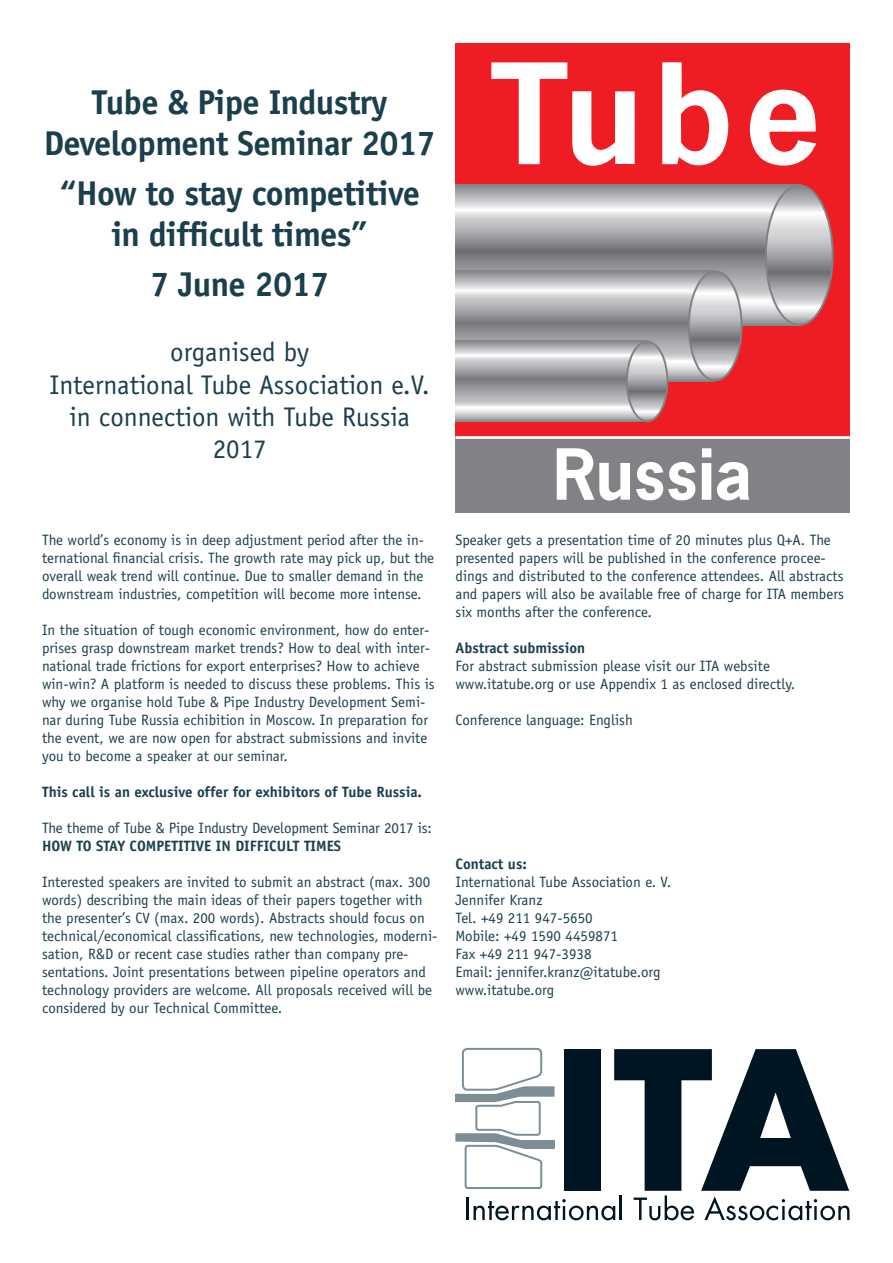
<style>
.page{position:relative;width:893px;height:1263px;background:#fff}
.page>*{position:absolute;margin:0;border:0;box-sizing:border-box;transform-origin:0 0}
.t1{font:700 34.5px/41.4px "Officina Sans";letter-spacing:-.02em;color:#1b3f4d;text-align:center}
.t2{font:27px/32.4px "Officina Sans";color:#1b3f4d;text-align:center}
.t3{font:15px/18px "Officina Sans";color:#1b3f4d}
.t4{font:700 15px "Officina Sans";color:#1b3f4d}
</style>
<div class="page">
<div style="left:455px;top:43px;width:395px;height:394px;background:#ee1d23"></div>
<svg style="left:455px;top:184px;width:340px;height:142px"></svg>
<svg style="left:766px;top:185px;width:67px;height:140px"></svg>
<div style="left:765px;top:184px;width:69px;height:142px;border:2px solid #808285;border-radius:50%"></div>
<svg style="left:455px;top:271px;width:256px;height:110px"></svg>
<svg style="left:689px;top:271px;width:52px;height:109px"></svg>
<div style="left:688px;top:270px;width:54px;height:111px;border:2px solid #808285;border-radius:50%"></div>
<svg style="left:455px;top:341px;width:189px;height:81px"></svg>
<svg style="left:627px;top:342px;width:40px;height:79px"></svg>
<div style="left:626px;top:341px;width:42px;height:81px;border:2px solid #808285;border-radius:50%"></div>
<div style="left:455px;top:437px;width:395px;height:76px;background:#808285"></div>
<svg style="left:750px;top:90px;width:66px;height:76px"></svg>
<svg style="left:491px;top:62px;width:144px;height:104px"></svg>
<svg style="left:662px;top:62px;width:66px;height:103px"></svg>
<svg style="left:557px;top:448px;width:73px;height:52px"></svg>
<svg style="left:636px;top:462px;width:60px;height:38px"></svg>
<svg style="left:702px;top:448px;width:9px;height:52px"></svg>
<svg style="left:717px;top:462px;width:32px;height:38px"></svg>
<hr style="left:455px;top:436px;width:395px;height:3px;background:#fff">
<svg style="left:455px;top:1047px;width:394px;height:173px"></svg>
<h1 class="t1" style="left:44px;top:81px;width:393px">Tube &amp; Pipe Industry<br>Development Seminar 2017</h1>
<h1 class="t1" style="left:59px;top:172px;width:362px">“How to stay competitive in difficult times”</h1>
<h1 class="t1" style="left:150px;top:264px;width:181px">7 June 2017</h1>
<h2 class="t2" style="left:50px;top:336px;width:382px">organised by<br>International Tube Association e.V. in connection with Tube Russia<br>2017</h2>
<p class="t3" style="left:42px;top:530px;width:394px">The world’s economy is in deep adjustment period after the in&shy;ternational financial crisis. The growth rate may pick up, but the overall weak trend will continue. Due to smaller demand in the downstream industries, competition will become more intense.</p>
<p class="t3" style="left:42px;top:620px;width:394px">In the situation of tough economic environment, how do enter&shy;prises grasp downstream market trends? How to deal with inter&shy;national trade frictions for export enterprises? How to achieve win-win? A platform is needed to discuss these problems. This is why we organise hold Tube &amp; Pipe Industry Development Semi&shy;nar during Tube Russia echibition in Moscow. In preparation for the event, we are now open for abstract submissions and invite you to become a speaker at our seminar.</p>
<p class="t4" style="left:42px;top:782px;width:382px">This call is an exclusive offer for exhibitors of Tube Russia.</p>
<p class="t3" style="left:42px;top:818px;width:391px">The theme of Tube &amp; Pipe Industry Development Seminar 2017 is:</p>
<p class="t4" style="left:42px;top:836px;width:301px">HOW TO STAY COMPETITIVE IN DIFFICULT TIMES</p>
<p class="t3" style="left:42px;top:872px;width:397px">Interested speakers are invited to submit an abstract (max. 300 words) describing the main ideas of their papers together with the presenter’s CV (max. 200 words). Abstracts should focus on technical/economical classifications, new technologies, moderni&shy;sation, R&amp;D or recent case studies rather than company pre&shy;sentations. Joint presentations between pipeline operators and technology providers are welcome. All proposals received will be considered by our Technical Committee.</p>
<p class="t3" style="left:455px;top:530px;width:390px">Speaker gets a presentation time of 20 minutes plus Q+A. The presented papers will be published in the conference procee&shy;dings and distributed to the conference attendees. All abstracts and papers will also be available free of charge for ITA members six months after the conference.</p>
<p class="t4" style="left:455px;top:638px;width:131px">Abstract submission</p>
<p class="t3" style="left:455px;top:656px;width:341px">For abstract submission please visit our ITA website www.itatube.org or use Appendix 1 as enclosed directly.</p>
<p class="t3" style="left:455px;top:710px;width:179px">Conference language: English</p>
<p class="t4" style="left:455px;top:854px;width:73px">Contact us:</p>
<p class="t3" style="left:455px;top:872px;width:217px">International Tube Association e. V.<br>Jennifer Kranz<br>Tel. +49 211 947-5650<br>Mobile: +49 1590 4459871<br>Fax +49 211 947-3938<br>Email: jennifer.kranz@itatube.org www.itatube.org</p>
</div>
